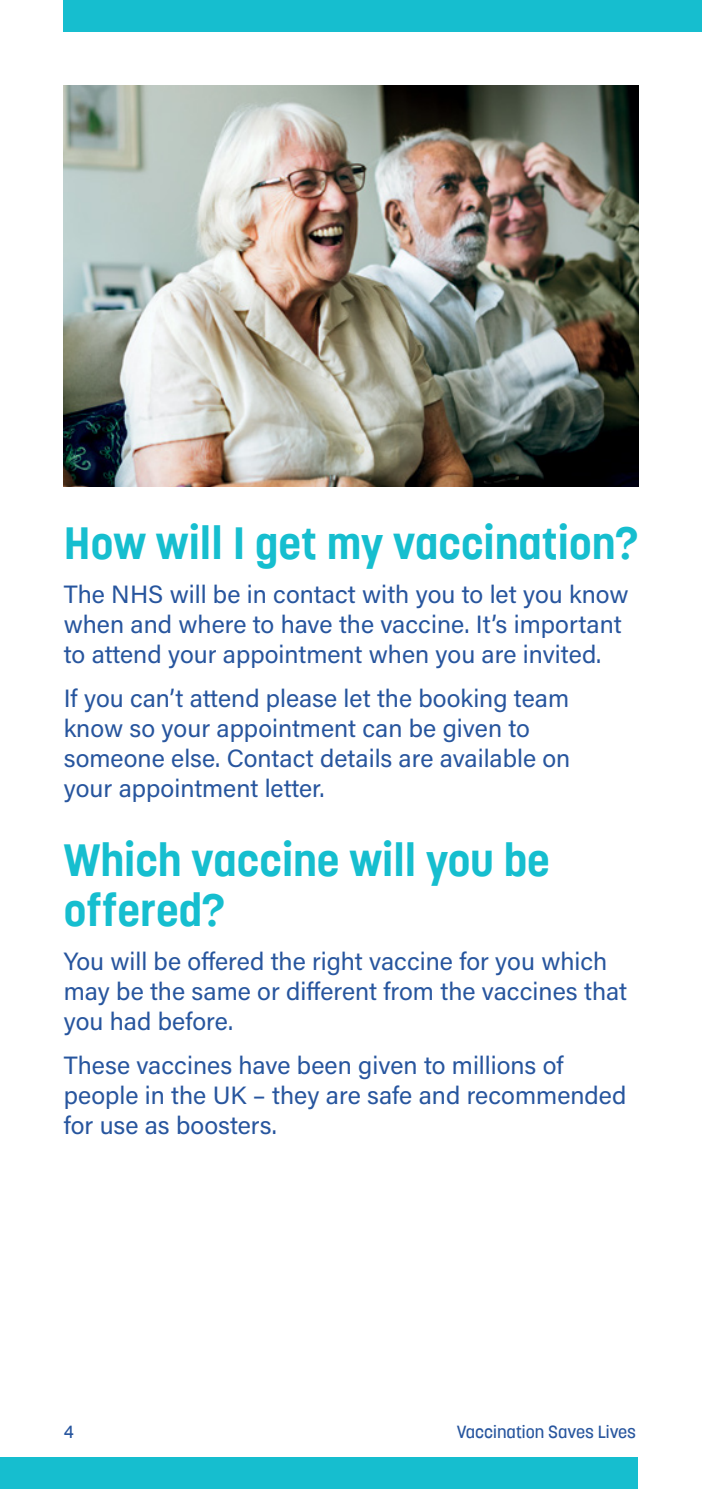
<style>
.page{position:relative;width:702px;height:1489px;background:#fff}
.page>*{position:absolute;margin:0;border:0;box-sizing:border-box;transform-origin:0 0}
.t1{font:700 45px/50px "Korolev W01";color:#16becf}
.t2{font:25px/30px "Acumin Pro";color:#27559e}
.t3{font:500 17.5px "Korolev W01";color:#27559e}
</style>
<div class="page">
<img style="left:64px;top:85px;width:574px;height:402px">
<hr style="left:701px;top:1456px;width:1px;height:32px;background:#16becf">
<div style="left:64px;top:0;width:638px;height:32px;background:#16becf"></div>
<div style="left:0;top:1456px;width:638px;height:32px;background:#16becf"></div>
<h1 class="t1" style="left:64px;top:517px;width:576px">How will I get my vaccination?</h1>
<p class="t2" style="left:64px;top:578px;width:566px">The NHS will be in contact with you to let you know when and where to have the vaccine. It’s important to attend your appointment when you are invited.</p>
<p class="t2" style="left:64px;top:682px;width:508px">If you can’t attend please let the booking team know so your appointment can be given to someone else. Contact details are available on your appointment letter.</p>
<h1 class="t1" style="left:64px;top:833px;width:487px">Which vaccine will you be offered?</h1>
<p class="t2" style="left:64px;top:945px;width:564px">You will be offered the right vaccine for you which may be the same or different from the vaccines that you had before.</p>
<p class="t2" style="left:64px;top:1049px;width:564px">These vaccines have been given to millions of people in the UK – they are safe and recommended for use as boosters.</p>
<p class="t3" style="left:64px;top:1421px;width:12px">4</p>
<p class="t3" style="left:457px;top:1421px;width:181px">Vaccination Saves Lives</p>
</div>
